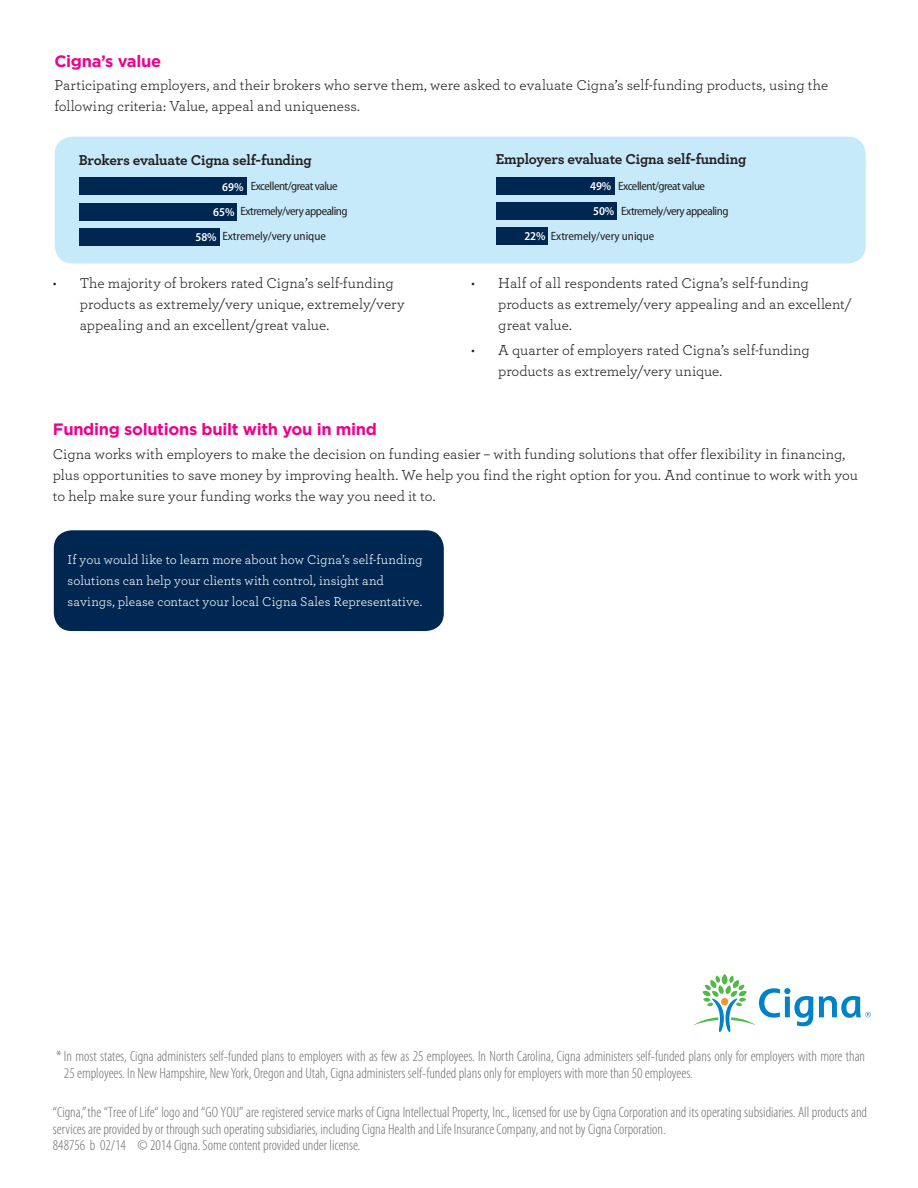
<style>
.page{position:relative;width:918px;height:1188px;background:#fff}
.page>*{position:absolute;margin:0;border:0;box-sizing:border-box;transform-origin:0 0}
.G-Subhead-color{font:700 16.5px "Gotham";letter-spacing:-.02em;color:#ed028c}
.Chart_Head{font:15px/21px "Archer";color:#231f20}
.M-Legal_copy_Cat{font:300 condensed 15px/16.5px "Myriad Pro";color:#6c6d70}
.A-Sub_Suhead-black{font:700 15px "Archer";letter-spacing:-.01em;color:#231f20}
.Chart_Head-2{font:13.5px/21px "Archer";letter-spacing:.005em;color:#fff}
.Chart_labels{font:semi-condensed 12px "Myriad Pro";letter-spacing:-.04em;color:#231f20}
.Chart_labels-2{font:semi-condensed 12px "Myriad Pro";letter-spacing:-.005em;color:#231f20}
.Chart_labels-3{font:600 semi-condensed 12px "Myriad Pro";letter-spacing:-.005em;color:#fff}
.s1{font-weight:600;color:#fff}
</style>
<div class="page">
<div style="left:55px;top:137px;width:811px;height:127px;background:#c6eafa;border-radius:18px"></div>
<svg style="left:694px;top:974px;width:177px;height:58px"></svg>
<div style="left:54px;top:530px;width:390px;height:101px;background:#002751;border-radius:18px"></div>
<div style="left:80px;top:203px;width:157px;height:18px;background:#002751"></div>
<div style="left:80px;top:177px;width:167px;height:18px;background:#002751"></div>
<div style="left:80px;top:228px;width:140px;height:18px;background:#002751"></div>
<div style="left:496px;top:177px;width:119px;height:18px;background:#002751"></div>
<div style="left:496px;top:202px;width:121px;height:18px;background:#002751"></div>
<div style="left:496px;top:227px;width:52px;height:18px;background:#002751"></div>
<p class="G-Subhead-color" style="left:54px;top:50px;width:108px">Cigna’s value</p>
<p class="Chart_Head" style="left:54px;top:74px;width:775px">Participating employers, and their brokers who serve them, were asked to evaluate Cigna’s self-funding products, using the following criteria: Value, appeal and uniqueness.</p>
<p class="A-Sub_Suhead-black" style="left:79px;top:148px;width:235px">Brokers evaluate Cigna self-funding</p>
<p class="Chart_labels" style="left:251px;top:180px;width:88px">Excellent/great value</p>
<p class="Chart_labels" style="left:240px;top:205px;width:109px">Extremely/very appealing</p>
<p class="Chart_labels-2" style="left:222px;top:230px;width:105px">Extremely/very unique</p>
<p class="Chart_labels-3" style="left:222px;top:180px;width:23px">69%</p>
<p class="Chart_labels-3" style="left:213px;top:205px;width:23px">65%</p>
<p class="Chart_labels-3" style="left:195px;top:230px;width:23px">58%</p>
<p class="A-Sub_Suhead-black" style="left:496px;top:147px;width:252px">Employers evaluate Cigna self-funding</p>
<p class="Chart_labels" style="left:618px;top:180px;width:88px">Excellent/great value</p>
<p class="Chart_labels" style="left:621px;top:205px;width:109px">Extremely/very appealing</p>
<p class="Chart_labels-2" style="left:524px;top:230px;width:131px"><span class="s1">22%</span> Extremely/very unique</p>
<p class="Chart_labels-3" style="left:590px;top:180px;width:23px">49%</p>
<p class="Chart_labels-3" style="left:593px;top:205px;width:23px">50%</p>
<p class="Chart_Head" style="left:80px;top:271px;width:326px;text-indent:-27px">• The majority of brokers rated Cigna’s self-funding products as extremely/very unique, extremely/very appealing and an excellent/great value.</p>
<p class="Chart_Head" style="left:498px;top:271px;width:355px;text-indent:-27px">• Half of all respondents rated Cigna’s self-funding products as extremely/very appealing and an excellent/ great value.</p>
<p class="Chart_Head" style="left:498px;top:339px;width:313px;text-indent:-27px">• A quarter of employers rated Cigna’s self-funding products as extremely/very unique.</p>
<p class="G-Subhead-color" style="left:53px;top:419px;width:326px">Funding solutions built with you in mind</p>
<p class="Chart_Head" style="left:53px;top:442px;width:807px">Cigna works with employers to make the decision on funding easier – with funding solutions that offer flexibility in financing, plus opportunities to save money by improving health. We help you find the right option for you. And continue to work with you to help make sure your funding works the way you need it to.</p>
<p class="Chart_Head-2" style="left:68px;top:548px;width:356px">If you would like to learn more about how Cigna’s self-funding solutions can help your clients with control, insight and savings, please contact your local Cigna Sales Representative.</p>
<p class="M-Legal_copy_Cat" style="left:64px;top:1048px;width:803px;text-indent:-8px">* In most states, Cigna administers self-funded plans to employers with as few as 25 employees. In North Carolina, Cigna administers self-funded plans only for employers with more than<br>25 employees. In New Hampshire, New York, Oregon and Utah, Cigna administers self-funded plans only for employers with more than 50 employees.</p>
<p class="M-Legal_copy_Cat" style="left:53px;top:1104px;width:816px">“Cigna,” the “Tree of Life“ logo and “GO YOU” are registered service marks of Cigna Intellectual Property, Inc., licensed for use by Cigna Corporation and its operating subsidiaries. All products and services are provided by or through such operating subsidiaries, including Cigna Health and Life Insurance Company, and not by Cigna Corporation.</p>
<p class="M-Legal_copy_Cat" style="left:53px;top:1137px;width:309px">848756 b 02/14 © 2014 Cigna. Some content provided under license.</p>
</div>
